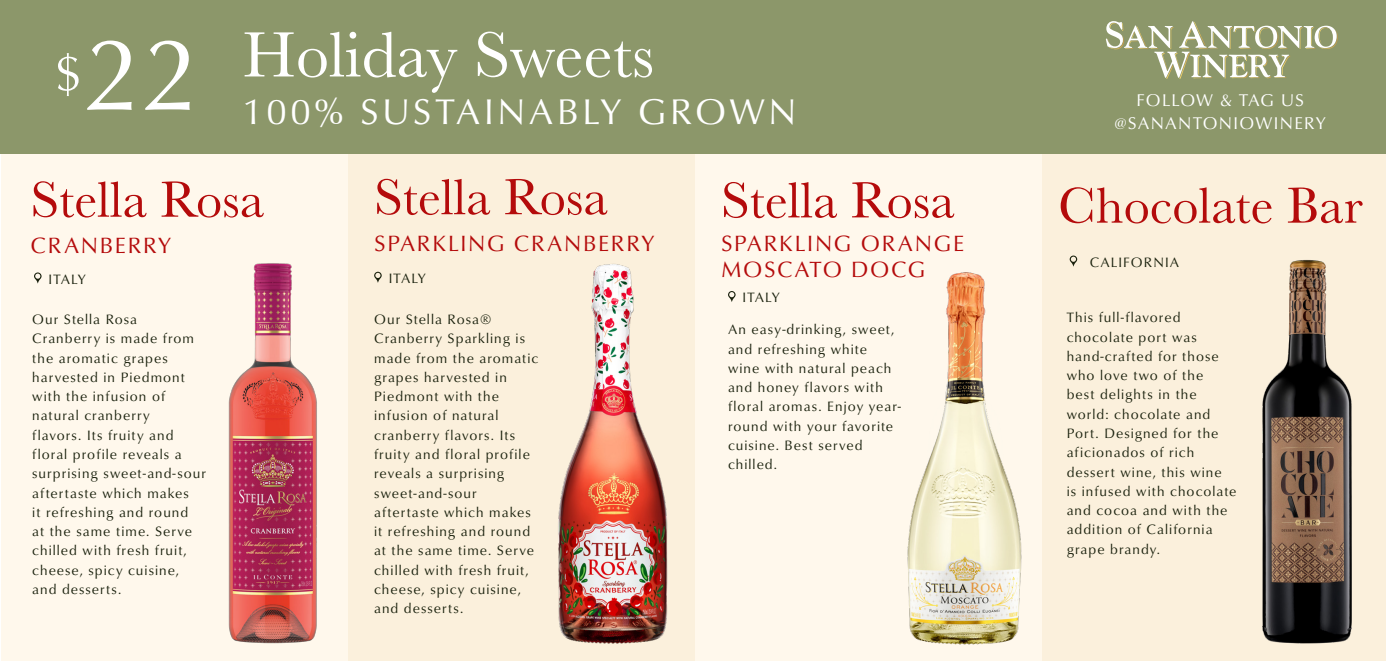
<style>
.page{position:relative;width:1386px;height:662px;background:#fff}
.page>*{position:absolute;margin:0;border:0;box-sizing:border-box;transform-origin:0 0}
.t1{font:105px "Classico URW";color:#fff}
.t2{font:66.5px "Baskerville";color:#fff}
.t3{font:52.5px "Baskerville";color:#b40b0b}
.t4{font:36.75px "Classico URW";letter-spacing:.1em;color:#fff}
.t5{font:22.75px/26.2px "Classico URW";letter-spacing:.075em;color:#b40b0b}
.t6{font:17.5px "Classico URW";letter-spacing:.075em;color:#fff}
.t7{font:14px/19.2px "Classico URW";letter-spacing:.075em;color:#1a210d}
</style>
<div class="page">
<div style="left:1px;top:154px;width:347px;height:507px;background:#fff8ec"></div>
<div style="left:348px;top:154px;width:347px;height:507px;background:#fbf0dc"></div>
<div style="left:695px;top:154px;width:347px;height:507px;background:#fff8ec"></div>
<div style="left:1042px;top:154px;width:344px;height:507px;background:#fbf0dc"></div>
<div style="left:0;top:0;width:1386px;height:153px;background:#8c976a"></div>
<svg style="left:374px;top:272px;width:8px;height:11px"></svg>
<svg style="left:728px;top:291px;width:8px;height:11px"></svg>
<img style="left:558px;top:264px;width:110px;height:380px">
<img style="left:907px;top:272px;width:115px;height:373px">
<img style="left:1262px;top:260px;width:90px;height:384px">
<svg style="left:1106px;top:21px;width:232px;height:58px"></svg>
<svg style="left:1070px;top:255px;width:7px;height:11px"></svg>
<svg style="left:34px;top:272px;width:8px;height:11px"></svg>
<img style="left:228px;top:263px;width:89px;height:381px">
<p class="t1" style="left:54px;top:-4px;width:146px"><sup>$</sup>22</p>
<p class="t2" style="left:243px;top:13px;width:413px">Holiday Sweets</p>
<p class="t4" style="left:243px;top:84px;width:556px">100% SUSTAINABLY GROWN</p>
<p class="t3" style="left:31px;top:166px;width:235px">Stella Rosa</p>
<p class="t5" style="left:31px;top:231px;width:142px">CRANBERRY</p>
<p class="t7" style="left:49px;top:268px;width:39px">ITALY</p>
<p class="t3" style="left:374px;top:164px;width:235px">Stella Rosa</p>
<p class="t5" style="left:374px;top:229px;width:282px">SPARKLING CRANBERRY</p>
<p class="t7" style="left:389px;top:268px;width:39px">ITALY</p>
<p class="t3" style="left:721px;top:167px;width:235px">Stella Rosa</p>
<p class="t5" style="left:721px;top:229px;width:245px">SPARKLING ORANGE<br>MOSCATO DOCG</p>
<p class="t7" style="left:743px;top:287px;width:39px">ITALY</p>
<p class="t6" style="left:1136px;top:87px;width:169px">FOLLOW &amp; TAG US</p>
<p class="t6" style="left:1115px;top:110px;width:213px">@SANANTONIOWINERY</p>
<p class="t3" style="left:1058px;top:172px;width:306px">Chocolate Bar</p>
<p class="t7" style="left:1090px;top:252px;width:91px">CALIFORNIA</p>
<p class="t7" style="left:32px;top:309px;width:175px">Our Stella Rosa<br>Cranberry is made from the aromatic grapes harvested in Piedmont with the infusion of natural cranberry<br>flavors. Its fruity and floral profile reveals a surprising sweet-and-sour aftertaste which makes<br>it refreshing and round<br>at the same time. Serve chilled with fresh fruit, cheese, spicy cuisine, and desserts.</p>
<p class="t7" style="left:374px;top:309px;width:166px">Our Stella Rosa®<br>Cranberry Sparkling is made from the aromatic grapes harvested in<br>Piedmont with the infusion of natural cranberry flavors. Its fruity and floral profile reveals a surprising sweet-and-sour aftertaste which makes it refreshing and round at the same time. Serve chilled with fresh fruit, cheese, spicy cuisine, and desserts.</p>
<p class="t7" style="left:728px;top:319px;width:175px">An easy-drinking, sweet, and refreshing white wine with natural peach and honey flavors with floral aromas. Enjoy year&shy;round with your favorite cuisine. Best served chilled.</p>
<p class="t7" style="left:1067px;top:307px;width:171px">This full-flavored chocolate port was hand-crafted for those who love two of the<br>best delights in the world: chocolate and<br>Port. Designed for the aficionados of rich dessert wine, this wine<br>is infused with chocolate and cocoa and with the addition of California grape brandy.</p>
</div>
